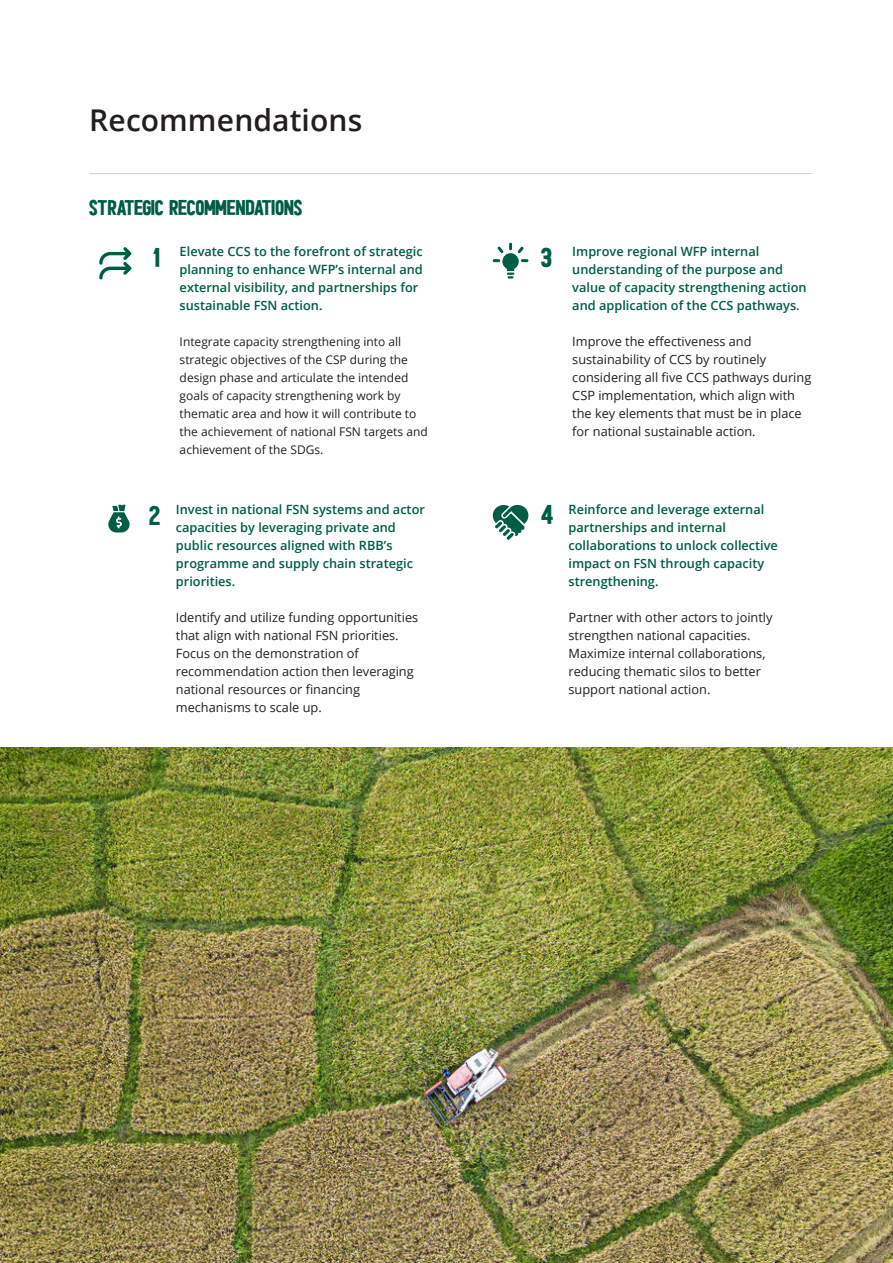
<style>
.page{position:relative;width:893px;height:1263px;background:#fff}
.page>*{position:absolute;margin:0;border:0;box-sizing:border-box;transform-origin:0 0}
.t1{font:600 30px "Open Sans";letter-spacing:.005em;color:#231f20}
.t2{font:27px "HALDEN SOLID";color:#005d45}
.t3{font:21px "HALDEN SOLID";color:#005d45}
.t4{font:600 12.75px/18px "Open Sans";color:#005d45}
.t5{font:12.75px/18px "Open Sans";color:#231f20}
.t6{font:12px/18px "Open Sans";color:#231f20}
</style>
<div class="page">
<hr style="left:89px;top:173px;width:723px;height:1px;background:#d1d2d4">
<img style="left:0;top:747px;width:893px;height:516px">
<svg style="left:99px;top:247px;width:32px;height:32px"></svg>
<svg style="left:108px;top:505px;width:22px;height:27px"></svg>
<svg style="left:492px;top:504px;width:36px;height:36px"></svg>
<svg style="left:493px;top:243px;width:35px;height:35px"></svg>
<p class="t1" style="left:89px;top:100px;width:275px">Recommendations</p>
<p class="t3" style="left:89px;top:194px;width:215px">STRATEGIC RECOMMENDATIONS</p>
<p class="t2" style="left:153px;top:239px;width:8px">1</p>
<p class="t2" style="left:541px;top:239px;width:12px">3</p>
<p class="t4" style="left:180px;top:242px;width:245px">Elevate CCS to the forefront of strategic planning to enhance WFP’s internal and external visibility, and partnerships for sustainable FSN action.</p>
<p class="t6" style="left:180px;top:333px;width:250px">Integrate capacity strengthening into all strategic objectives of the CSP during the design phase and articulate the intended goals of capacity strengthening work by thematic area and how it will contribute to the achievement of national FSN targets and achievement of the SDGs.</p>
<p class="t4" style="left:572px;top:242px;width:236px">Improve regional WFP internal understanding of the purpose and value of capacity strengthening action and application of the CCS pathways.</p>
<p class="t5" style="left:572px;top:332px;width:241px">Improve the effectiveness and sustainability of CCS by routinely considering all five CCS pathways during CSP implementation, which align with the key elements that must be in place for national sustainable action.</p>
<p class="t4" style="left:176px;top:500px;width:251px">Invest in national FSN systems and actor capacities by leveraging private and public resources aligned with RBB’s programme and supply chain strategic priorities.</p>
<p class="t5" style="left:176px;top:608px;width:244px">Identify and utilize funding opportunities that align with national FSN priorities.<br>Focus on the demonstration of recommendation action then leveraging national resources or financing mechanisms to scale up.</p>
<p class="t2" style="left:149px;top:497px;width:12px">2</p>
<p class="t2" style="left:541px;top:497px;width:14px">4</p>
<p class="t4" style="left:568px;top:500px;width:211px">Reinforce and leverage external partnerships and internal collaborations to unlock collective impact on FSN through capacity strengthening.</p>
<p class="t5" style="left:568px;top:608px;width:206px">Partner with other actors to jointly strengthen national capacities.<br>Maximize internal collaborations, reducing thematic silos to better support national action.</p>
</div>
